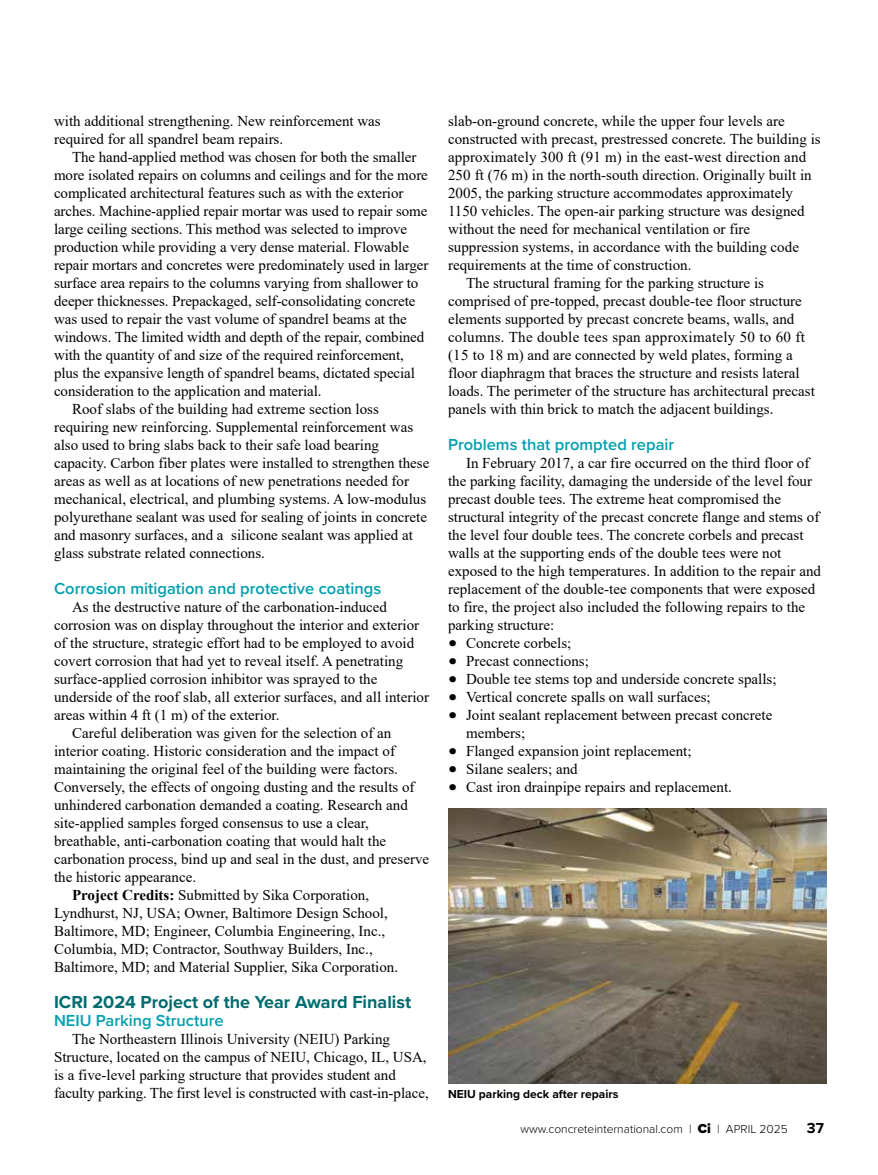
<style>
.page{position:relative;width:878px;height:1175px;background:#fff}
.page>*{position:absolute;margin:0;border:0;box-sizing:border-box;transform-origin:0 0}
.t1{font:700 18px "Proxima Nova";color:#006b6e}
.t2{font:600 16.5px "Proxima Nova";color:#00a0af}
.t3{font:15px/18px "Times New Roman";color:#000}
.t4{font:15px "Times New Roman";letter-spacing:.02em;color:#000}
.t5{font:700 15px "Proxima Nova";color:#000}
.t6{font:300 12px "Proxima Nova";color:#000}
.t7{font:700 12px "Proxima Nova";color:#000}
.s1{font-weight:700}
.s2{font-family:"Adobe Caslon Pro";font-size:27px}
.s3{font-weight:900;font-size:13.5px}
</style>
<div class="page">
<img style="left:448px;top:808px;width:378px;height:275px">
<p class="t3" style="left:54px;top:111px;width:328px">with additional strengthening. New reinforcement was required for all spandrel beam repairs.</p>
<p class="t3" style="left:72px;top:147px;width:346px">The hand-applied method was chosen for both the smaller</p>
<p class="t3" style="left:54px;top:165px;width:375px">more isolated repairs on columns and ceilings and for the more</p>
<p class="t3" style="left:54px;top:183px;width:351px">complicated architectural features such as with the exterior</p>
<p class="t3" style="left:54px;top:201px;width:375px">arches. Machine-applied repair mortar was used to repair some</p>
<p class="t3" style="left:54px;top:219px;width:354px">large ceiling sections. This method was selected to improve</p>
<p class="t3" style="left:54px;top:237px;width:356px">production while providing a very dense material. Flowable</p>
<p class="t3" style="left:54px;top:255px;width:376px">repair mortars and concretes were predominately used in larger</p>
<p class="t3" style="left:54px;top:273px;width:366px">surface area repairs to the columns varying from shallower to</p>
<p class="t3" style="left:54px;top:291px;width:363px">deeper thicknesses. Prepackaged, self-consolidating concrete</p>
<p class="t3" style="left:54px;top:309px;width:354px">was used to repair the vast volume of spandrel beams at the</p>
<p class="t3" style="left:54px;top:327px;width:372px">windows. The limited width and depth of the repair, combined</p>
<p class="t3" style="left:54px;top:345px;width:351px">with the quantity of and size of the required reinforcement,</p>
<p class="t3" style="left:54px;top:363px;width:362px">plus the expansive length of spandrel beams, dictated special</p>
<p class="t3" style="left:54px;top:381px;width:269px">consideration to the application and material.</p>
<p class="t3" style="left:72px;top:399px;width:308px">Roof slabs of the building had extreme section loss</p>
<p class="t3" style="left:54px;top:417px;width:361px">requiring new reinforcing. Supplemental reinforcement was</p>
<p class="t3" style="left:54px;top:435px;width:326px">also used to bring slabs back to their safe load bearing</p>
<p class="t3" style="left:54px;top:453px;width:377px">capacity. Carbon fiber plates were installed to strengthen these</p>
<p class="t3" style="left:54px;top:471px;width:356px">areas as well as at locations of new penetrations needed for</p>
<p class="t3" style="left:54px;top:489px;width:374px">mechanical, electrical, and plumbing systems. A low-modulus</p>
<p class="t3" style="left:54px;top:507px;width:374px">polyurethane sealant was used for sealing of joints in concrete</p>
<p class="t3" style="left:54px;top:525px;width:360px">and masonry surfaces, and a silicone sealant was applied at</p>
<p class="t3" style="left:54px;top:543px;width:212px">glass substrate related connections.</p>
<p class="t2" style="left:54px;top:576px;width:328px">Corrosion mitigation and protective coatings</p>
<p class="t3" style="left:72px;top:597px;width:316px">As the destructive nature of the carbonation-induced</p>
<p class="t3" style="left:54px;top:615px;width:366px">corrosion was on display throughout the interior and exterior</p>
<p class="t3" style="left:54px;top:633px;width:362px">of the structure, strategic effort had to be employed to avoid</p>
<p class="t3" style="left:54px;top:651px;width:351px">covert corrosion that had yet to reveal itself. A penetrating</p>
<p class="t3" style="left:54px;top:669px;width:325px">surface-applied corrosion inhibitor was sprayed to the</p>
<p class="t3" style="left:54px;top:687px;width:376px">underside of the roof slab, all exterior surfaces, and all interior</p>
<p class="t3" style="left:54px;top:705px;width:227px">areas within 4 ft (1 m) of the exterior.</p>
<p class="t3" style="left:72px;top:723px;width:321px">Careful deliberation was given for the selection of an</p>
<p class="t3" style="left:54px;top:741px;width:342px">interior coating. Historic consideration and the impact of</p>
<p class="t3" style="left:54px;top:759px;width:345px">maintaining the original feel of the building were factors.</p>
<p class="t3" style="left:54px;top:777px;width:362px">Conversely, the effects of ongoing dusting and the results of</p>
<p class="t3" style="left:54px;top:795px;width:355px">unhindered carbonation demanded a coating. Research and</p>
<p class="t3" style="left:54px;top:813px;width:316px">site-applied samples forged consensus to use a clear,</p>
<p class="t3" style="left:54px;top:831px;width:334px">breathable, anti-carbonation coating that would halt the</p>
<p class="t3" style="left:54px;top:849px;width:376px">carbonation process, bind up and seal in the dust, and preserve</p>
<p class="t3" style="left:54px;top:867px;width:144px">the historic appearance.</p>
<p class="t3" style="left:72px;top:885px;width:298px"><span class="s1">Project Credits:</span> Submitted by Sika Corporation,</p>
<p class="t3" style="left:54px;top:903px;width:335px">Lyndhurst, NJ, USA; Owner, Baltimore Design School,</p>
<p class="t3" style="left:54px;top:921px;width:333px">Baltimore, MD; Engineer, Columbia Engineering, Inc.,</p>
<p class="t3" style="left:54px;top:939px;width:320px">Columbia, MD; Contractor, Southway Builders, Inc.,</p>
<p class="t3" style="left:54px;top:957px;width:345px">Baltimore, MD; and Material Supplier, Sika Corporation.</p>
<p class="t1" style="left:54px;top:988px;width:358px">ICRI 2024 Project of the Year Award Finalist</p>
<p class="t2" style="left:54px;top:1008px;width:171px">NEIU Parking Structure</p>
<p class="t3" style="left:54px;top:1029px;width:376px;text-indent:18px">The Northeastern Illinois University (NEIU) Parking Structure, located on the campus of NEIU, Chicago, IL, USA, is a five-level parking structure that provides student and faculty parking. The first level is constructed with cast-in-place,</p>
<p class="t3" style="left:448px;top:111px;width:338px">slab-on-ground concrete, while the upper four levels are</p>
<p class="t3" style="left:448px;top:129px;width:374px">constructed with precast, prestressed concrete. The building is</p>
<p class="t3" style="left:448px;top:147px;width:360px">approximately 300 ft (91 m) in the east-west direction and</p>
<p class="t3" style="left:448px;top:165px;width:365px">250 ft (76 m) in the north-south direction. Originally built in</p>
<p class="t3" style="left:448px;top:183px;width:346px">2005, the parking structure accommodates approximately</p>
<p class="t3" style="left:448px;top:201px;width:358px">1150 vehicles. The open-air parking structure was designed</p>
<p class="t3" style="left:448px;top:219px;width:304px">without the need for mechanical ventilation or fire</p>
<p class="t3" style="left:448px;top:237px;width:352px">suppression systems, in accordance with the building code</p>
<p class="t3" style="left:448px;top:255px;width:245px">requirements at the time of construction.</p>
<p class="t3" style="left:466px;top:273px;width:299px">The structural framing for the parking structure is</p>
<p class="t3" style="left:448px;top:291px;width:355px">comprised of pre-topped, precast double-tee floor structure</p>
<p class="t3" style="left:448px;top:309px;width:348px">elements supported by precast concrete beams, walls, and</p>
<p class="t4" style="left:448px;top:326px;width:358px">columns. The double tees span approximately 50 to 60 ft</p>
<p class="t3" style="left:448px;top:345px;width:346px">(15 to 18 m) and are connected by weld plates, forming a</p>
<p class="t3" style="left:448px;top:363px;width:353px">floor diaphragm that braces the structure and resists lateral</p>
<p class="t3" style="left:448px;top:381px;width:368px">loads. The perimeter of the structure has architectural precast</p>
<p class="t3" style="left:448px;top:399px;width:327px">panels with thin brick to match the adjacent buildings.</p>
<p class="t2" style="left:448px;top:432px;width:228px">Problems that prompted repair</p>
<p class="t3" style="left:448px;top:453px;width:374px;text-indent:18px">In February 2017, a car fire occurred on the third floor of the parking facility, damaging the underside of the level four precast double tees. The extreme heat compromised the structural integrity of the precast concrete flange and stems of the level four double tees. The concrete corbels and precast walls at the supporting ends of the double tees were not exposed to the high temperatures. In addition to the repair and replacement of the double-tee components that were exposed to fire, the project also included the following repairs to the parking structure:</p>
<p class="t3" style="left:448px;top:633px;width:125px"><span class="s2">•</span> Concrete corbels;</p>
<p class="t3" style="left:448px;top:651px;width:142px"><span class="s2">•</span> Precast connections;</p>
<p class="t3" style="left:448px;top:669px;width:330px"><span class="s2">•</span> Double tee stems top and underside concrete spalls;</p>
<p class="t3" style="left:448px;top:687px;width:264px"><span class="s2">•</span> Vertical concrete spalls on wall surfaces;</p>
<p class="t3" style="left:466px;top:705px;width:308px;text-indent:-18px"><span class="s2">•</span> Joint sealant replacement between precast concrete members;</p>
<p class="t3" style="left:448px;top:741px;width:245px"><span class="s2">•</span> Flanged expansion joint replacement;</p>
<p class="t3" style="left:448px;top:759px;width:131px"><span class="s2">•</span> Silane sealers; and</p>
<p class="t3" style="left:448px;top:777px;width:285px"><span class="s2">•</span> Cast iron drainpipe repairs and replacement.</p>
<p class="t7" style="left:448px;top:1085px;width:172px">NEIU parking deck after repairs</p>
<p class="t6" style="left:520px;top:1119px;width:269px">www.concreteinternational.com | <span class="s3">Ci</span> | APRIL 2025</p>
<p class="t5" style="left:807px;top:1116px;width:18px">37</p>
</div>
